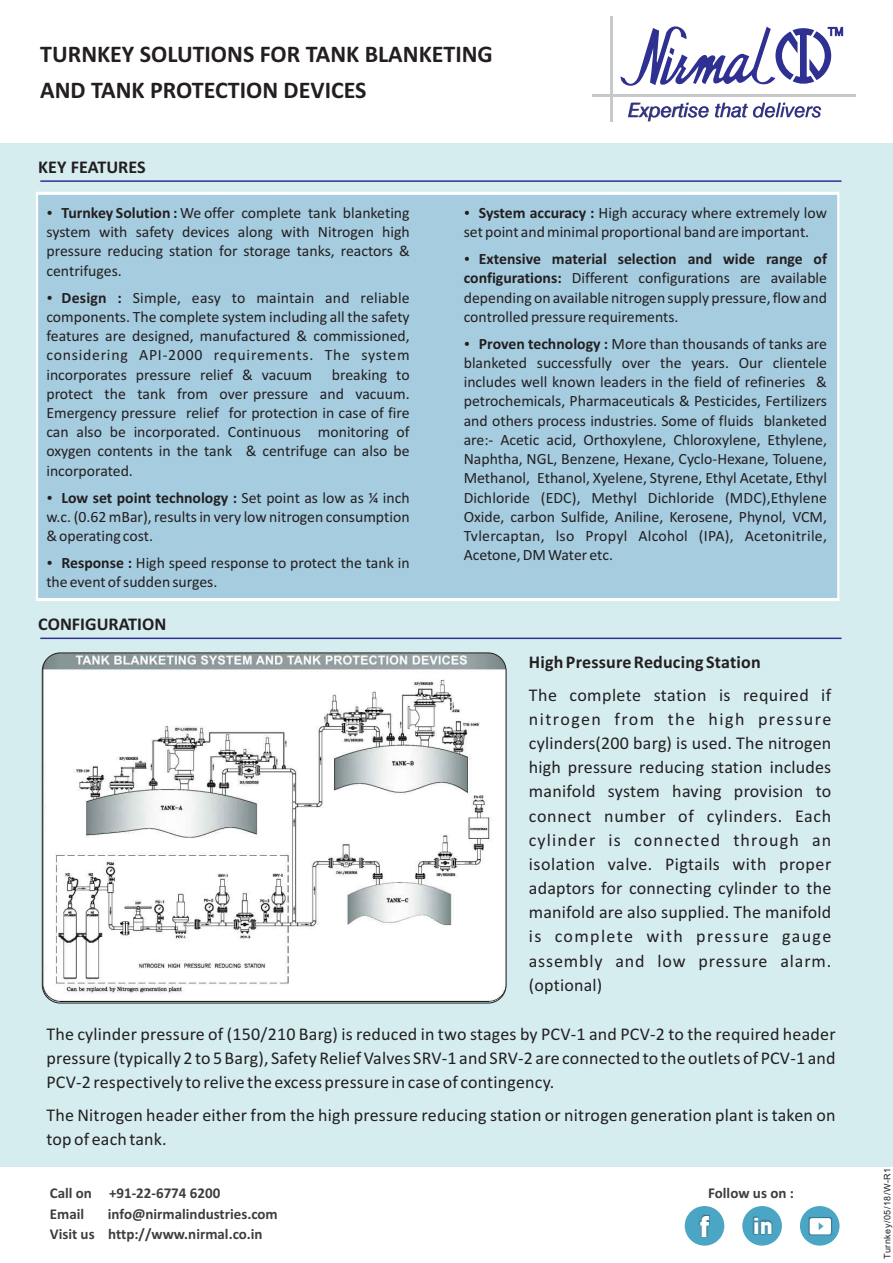
<style>
.page{position:relative;width:893px;height:1263px;background:#d6edf0}
.page>*{position:absolute;margin:0;border:0;box-sizing:border-box;transform-origin:0 0}
.t1{font:900 29.25px "DIN";color:#fff}
.t2{font:700 24px/36px "Calibri";color:#231f20}
.t3{font:900 22.65px "DIN";color:#fff}
.t4{font:18px/24.2px "Calibri";letter-spacing:.01em;color:#231f20;text-align:justify}
.t5{font:700 18px "Calibri";color:#231f20}
.t6{font:15.75px/19.2px "Calibri";color:#231f20}
.t7{font:700 15.75px "Calibri";color:#231f20}
.t8{font:15.75px/19.2px "Calibri";letter-spacing:.02em;color:#231f20}
.t9{font:15.75px "Calibri";letter-spacing:.05em;color:#231f20}
.t10{font:700 15px/20.5px "Calibri";color:#3e3e3f}
.t11{font:9px "Arial";letter-spacing:.055em;color:#231f20}
.s1{font-weight:700}
.s2{font-weight:400}
</style>
<div class="page">
<div style="left:0;top:1168px;width:893px;height:95px;background:#fff"></div>
<div style="left:0;top:0;width:893px;height:143px;background:#fff"></div>
<hr style="left:592px;top:94px;width:264px;height:3px;background:#c7c8ca">
<hr style="left:610px;top:17px;width:3px;height:105px;background:#c7c8ca">
<svg style="left:620px;top:26px;width:223px;height:60px"></svg>
<svg style="left:628px;top:103px;width:193px;height:18px"></svg>
<div style="left:36px;top:192px;width:804px;height:409px;background:#a6cce0"></div>
<hr style="left:40px;top:180px;width:801px;height:2px;background:#2e3092">
<hr style="left:40px;top:638px;width:801px;height:1px;background:#2e3092">
<img style="left:42px;top:654px;width:464px;height:347px">
<div style="left:685px;top:1206px;width:39px;height:39px;background:#4aa6c4;border-radius:50%"></div>
<div style="left:699px;top:1214px;width:11px;height:23px;background:#231f20;opacity:.49"></div>
<div style="left:742px;top:1206px;width:40px;height:39px;background:#4aa6c4;border-radius:50%"></div>
<div style="left:752px;top:1216px;width:21px;height:19px;background:#231f20;opacity:.49"></div>
<div style="left:800px;top:1206px;width:39px;height:39px;background:#4aa6c4;border-radius:50%"></div>
<div style="left:808px;top:1217px;width:24px;height:19px;background:#231f20;opacity:.49"></div>
<div style="left:810px;top:1218px;width:21px;height:16px;background:#fff;border-radius:2px"></div>
<svg style="left:819px;top:1222px;width:4px;height:8px"></svg>
<svg style="left:48px;top:211px;width:4px;height:4px"></svg>
<svg style="left:465px;top:211px;width:4px;height:4px"></svg>
<svg style="left:465px;top:257px;width:4px;height:4px"></svg>
<svg style="left:48px;top:295px;width:4px;height:5px"></svg>
<svg style="left:465px;top:341px;width:4px;height:5px"></svg>
<svg style="left:48px;top:495px;width:4px;height:4px"></svg>
<svg style="left:48px;top:561px;width:4px;height:4px"></svg>
<h2 class="t2" style="left:40px;top:38px;width:454px">TURNKEY SOLUTIONS FOR TANK BLANKETING<br>AND TANK PROTECTION DEVICES</h2>
<p class="t5" style="left:38px;top:159px;width:109px">KEY FEATURES</p>
<p class="t6" style="left:61px;top:204px;width:350px"><span class="s1">Turnkey Solution :</span> We offer complete tank blanketing</p>
<p class="t6" style="left:479px;top:204px;width:350px"><span class="s1">System accuracy :</span> High accuracy where extremely low</p>
<p class="t6" style="left:46px;top:224px;width:365px">system with safety devices along with Nitrogen high</p>
<p class="t6" style="left:464px;top:224px;width:347px">set point and minimal proportional band are important.</p>
<p class="t6" style="left:46px;top:243px;width:365px">pressure reducing station for storage tanks, reactors &amp;</p>
<p class="t7" style="left:479px;top:252px;width:350px">Extensive material selection and wide range of</p>
<p class="t6" style="left:46px;top:262px;width:77px">centrifuges.</p>
<p class="t6" style="left:464px;top:270px;width:365px"><span class="s1">configurations:</span> Different configurations are available</p>
<p class="t6" style="left:62px;top:289px;width:350px"><span class="s1">Design :</span> Simple, easy to maintain and reliable</p>
<p class="t6" style="left:464px;top:289px;width:365px">depending on available nitrogen supply pressure, flow and</p>
<p class="t6" style="left:46px;top:308px;width:365px">components. The complete system including all the safety</p>
<p class="t6" style="left:464px;top:308px;width:216px">controlled pressure requirements.</p>
<p class="t6" style="left:46px;top:328px;width:365px">features are designed, manufactured &amp; commissioned,</p>
<p class="t6" style="left:479px;top:335px;width:350px"><span class="s1">Proven technology :</span> More than thousands of tanks are</p>
<p class="t9" style="left:46px;top:348px;width:365px">considering API-2000 requirements. The system</p>
<p class="t6" style="left:464px;top:354px;width:365px">blanketed successfully over the years. Our clientele</p>
<p class="t6" style="left:46px;top:366px;width:365px">incorporates pressure relief &amp; vacuum breaking to</p>
<p class="t6" style="left:464px;top:374px;width:365px">includes well known leaders in the field of refineries &amp;</p>
<p class="t6" style="left:46px;top:385px;width:365px">protect the tank from over pressure and vacuum.</p>
<p class="t6" style="left:464px;top:393px;width:365px">petrochemicals, Pharmaceuticals &amp; Pesticides, Fertilizers</p>
<p class="t6" style="left:46px;top:404px;width:365px">Emergency pressure relief for protection in case of fire</p>
<p class="t6" style="left:464px;top:412px;width:365px">and others process industries. Some of fluids blanketed</p>
<p class="t6" style="left:46px;top:424px;width:365px">can also be incorporated. Continuous monitoring of</p>
<p class="t6" style="left:464px;top:431px;width:365px">are:- Acetic acid, Orthoxylene, Chloroxylene, Ethylene,</p>
<p class="t6" style="left:46px;top:443px;width:365px">oxygen contents in the tank &amp; centrifuge can also be</p>
<p class="t6" style="left:464px;top:451px;width:365px">Naphtha, NGL, Benzene, Hexane, Cyclo-Hexane, Toluene,</p>
<p class="t6" style="left:46px;top:462px;width:88px">incorporated.</p>
<p class="t6" style="left:464px;top:470px;width:365px">Methanol, Ethanol, Xyelene, Styrene, Ethyl Acetate, Ethyl</p>
<p class="t7" style="left:62px;top:491px;width:350px">Low set point technology : <span class="s2">Set point as low as ¼ inch</span></p>
<p class="t6" style="left:464px;top:489px;width:365px">Dichloride (EDC), Methyl Dichloride (MDC),Ethylene</p>
<p class="t6" style="left:46px;top:508px;width:365px">w.c. (0.62 mBar), results in very low nitrogen consumption</p>
<p class="t6" style="left:464px;top:508px;width:365px">Oxide, carbon Sulfide, Aniline, Kerosene, Phynol, VCM,</p>
<p class="t6" style="left:46px;top:527px;width:108px">&amp; operating cost.</p>
<p class="t8" style="left:464px;top:527px;width:365px">Tvlercaptan, lso Propyl Alcohol (IPA), Acetonitrile,<br>Acetone, DM Water etc.</p>
<p class="t6" style="left:46px;top:554px;width:365px;text-indent:15px"><span class="s1">Response :</span> High speed response to protect the tank in the event of sudden surges.</p>
<p class="t5" style="left:38px;top:616px;width:129px">CONFIGURATION</p>
<p class="t5" style="left:529px;top:654px;width:233px">High Pressure Reducing Station</p>
<p class="t4" style="left:529px;top:684px;width:304px">The complete station is required if nitrogen from the high pressure cylinders(200 barg) is used. The nitrogen high pressure reducing station includes manifold system having provision to connect number of cylinders. Each cylinder is connected through an isolation valve. Pigtails with proper adaptors for connecting cylinder to the manifold are also supplied. The manifold is complete with pressure gauge assembly and low pressure alarm. (optional)</p>
<p class="t4" style="left:46px;top:1023px;width:791px">The cylinder pressure of (150/210 Barg) is reduced in two stages by PCV-1 and PCV-2 to the required header pressure (typically 2 to 5 Barg), Safety Relief Valves SRV-1 and SRV-2 are connected to the outlets of PCV-1 and PCV-2 respectively to relive the excess pressure in case of contingency.</p>
<p class="t4" style="left:46px;top:1105px;width:791px">The Nitrogen header either from the high pressure reducing station or nitrogen generation plant is taken on top of each tank.</p>
<p class="t10" style="left:50px;top:1184px;width:172px">Call on +91-22-6774 6200<br>Email</p>
<p class="t10" style="left:708px;top:1184px;width:87px">Follow us on :</p>
<p class="t10" style="left:50px;top:1204px;width:230px;text-indent:58px">info@nirmalindustries.com<br>Visit us http://www.nirmal.co.in</p>
<h1 class="t1" style="left:699px;top:1209px;width:12px">f</h1>
<h3 class="t3" style="left:753px;top:1212px;width:21px">in</h3>
<p class="t11" style="left:884px;top:1259px;width:93px;rotate:-90deg">Turnkey/05/18/W-R1</p>
</div>
